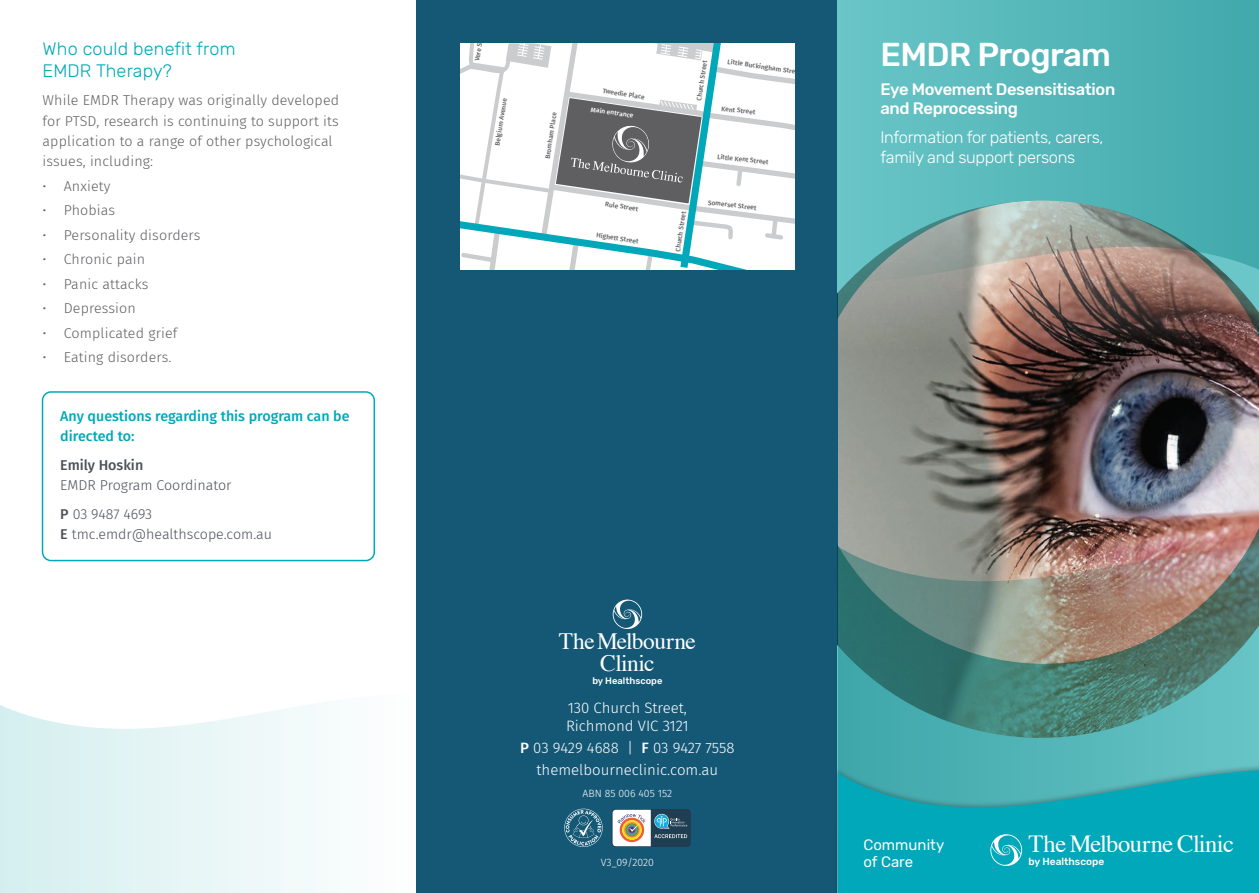
<style>
.page{position:relative;width:1259px;height:893px;background:#fff}
.page>*{position:absolute;margin:0;border:0;box-sizing:border-box;transform-origin:0 0}
.t1{font:500 33px "Rubik";letter-spacing:-.02em;color:#fff}
.t2{font:24.6px "Times";letter-spacing:-.02em;color:#fff}
.t3{font:23.4px/21.3px "Times";letter-spacing:-.02em;color:#fff;text-align:center}
.t4{font:300 18px/21.6px "Rubik";letter-spacing:.01em;color:#00a8b9}
.t5{font:300 16.5px/19.8px "Rubik";letter-spacing:-.02em;color:#fff}
.t6{font:500 16.5px/19.8px "Rubik";letter-spacing:-.02em;color:#fff}
.t7{font:300 15px/18px "Fira Sans";color:#fff}
.t8{font:15px/16.5px "Rubik";color:#fff}
.t9{font:300 14.25px/20.2px "Fira Sans";letter-spacing:.01em;color:#5f5f62}
.t10{font:300 14.25px/28.8px "Fira Sans";color:#4c5159}
.t11{font:500 14.25px/20.2px "Fira Sans";color:#00a8b9}
.t12{font:500 14.25px "Fira Sans";color:#4c5159}
.t13{font:300 10.5px "Fira Sans";color:#fff}
.t14{font:500 10.2px "Rubik";color:#fff}
.t15{font:500 9.45px "Rubik";color:#fff}
.t16{font:500 6.6px "Fira Sans";color:#5f5f62}
.t17{font:500 6.6px "Fira Sans";color:#fff}
.s1{font-weight:500}
</style>
<div class="page">
<div style="left:417px;top:0;width:421px;height:893px;background:#145876"></div>
<img style="left:838px;top:283px;width:421px;height:263px">
<svg style="left:838px;top:0;width:421px;height:283px;background:#64b3b3"></svg>
<svg style="left:838px;top:546px;width:421px;height:217px;background:#679189"></svg>
<div style="left:833px;top:763px;width:426px;height:130px;background:#231f20;opacity:.3"></div>
<svg style="left:838px;top:770px;width:421px;height:123px;background:#0ea9b7"></svg>
<svg style="left:0;top:693px;width:417px;height:200px"></svg>
<svg style="left:613px;top:600px;width:29px;height:29px"></svg>
<svg style="left:564px;top:809px;width:38px;height:38px"></svg>
<svg style="left:612px;top:809px;width:78px;height:38px;background:#879192"></svg>
<svg style="left:460px;top:43px;width:334px;height:226px;background:#d5dddf"></svg>
<svg style="left:990px;top:834px;width:32px;height:32px"></svg>
<div style="left:42px;top:391px;width:333px;height:170px;border:2px solid #00a8b9;border-radius:9px"></div>
<p class="t4" style="left:43px;top:39px;width:194px">Who could benefit from<br>EMDR Therapy?</p>
<p class="t9" style="left:43px;top:90px;width:298px">While EMDR Therapy was originally developed for PTSD, research is continuing to support its application to a range of other psychological issues, including:</p>
<p class="t9" style="left:43px;top:176px;width:69px">• Anxiety</p>
<p class="t9" style="left:43px;top:200px;width:74px">• Phobias</p>
<p class="t9" style="left:43px;top:225px;width:159px">• Personality disorders</p>
<p class="t9" style="left:43px;top:249px;width:104px">• Chronic pain</p>
<p class="t9" style="left:43px;top:274px;width:107px">• Panic attacks</p>
<p class="t9" style="left:43px;top:298px;width:95px">• Depression</p>
<p class="t9" style="left:43px;top:323px;width:136px">• Complicated grief</p>
<p class="t9" style="left:43px;top:347px;width:130px">• Eating disorders.</p>
<p class="t11" style="left:60px;top:405px;width:291px">Any questions regarding this program can be directed to:</p>
<p class="t12" style="left:60px;top:454px;width:84px">Emily Hoskin</p>
<p class="t10" style="left:60px;top:471px;width:173px">EMDR Program Coordinator<br><span class="s1">P</span> 03 9487 4693</p>
<p class="t10" style="left:60px;top:520px;width:213px"><span class="s1">E</span> tmc.emdr@healthscope.com.au</p>
<p class="t16" style="left:472px;top:60px;width:34px;rotate:-81deg">Vere Street</p>
<p class="t16" style="left:492px;top:145px;width:50px;rotate:-81deg">Belgium Avenue</p>
<p class="t16" style="left:542px;top:157px;width:48px;rotate:-81deg">Bromham Place</p>
<p class="t16" style="left:603px;top:86px;width:44px;rotate:8deg">Tweedie Place</p>
<p class="t17" style="left:592px;top:104px;width:44px;rotate:8deg">Main entrance</p>
<p class="t16" style="left:606px;top:199px;width:35px;rotate:8deg">Rule Street</p>
<p class="t16" style="left:597px;top:230px;width:44px;rotate:8deg">Highett Street</p>
<p class="t16" style="left:672px;top:250px;width:42px;rotate:-81deg">Church Street</p>
<p class="t16" style="left:728px;top:56px;width:76px;rotate:9deg">Little Buckingham Street</p>
<p class="t16" style="left:722px;top:103px;width:36px;rotate:6deg">Kent Street</p>
<p class="t16" style="left:718px;top:151px;width:53px;rotate:6deg">Little Kent Street</p>
<p class="t16" style="left:708px;top:197px;width:50px;rotate:6deg">Somerset Street</p>
<p class="t16" style="left:693px;top:99px;width:42px;rotate:-81deg">Church Street</p>
<h1 class="t1" style="left:880px;top:36px;width:232px">EMDR Program</h1>
<p class="t6" style="left:880px;top:79px;width:236px">Eye Movement Desensitisation and Reprocessing</p>
<p class="t5" style="left:880px;top:128px;width:224px">Information for patients, carers, family and support persons</p>
<h3 class="t3" style="left:559px;top:629px;width:139px">TheMelbourne<br>Clinic</h3>
<p class="t7" style="left:566px;top:699px;width:124px">130 Church Street,<br>Richmond VIC 3121</p>
<p class="t7" style="left:520px;top:737px;width:216px;line-height:22.2px;text-align:center"><span class="s1">P</span> 03 9429 4688 | <span class="s1">F</span> 03 9427 7558 themelbourneclinic.com.au</p>
<p class="t13" style="left:582px;top:785px;width:91px">ABN 85 006 405 152</p>
<p class="t15" style="left:592px;top:675px;width:72px">by Healthscope</p>
<p class="t13" style="left:601px;top:855px;width:54px">V3_09/2020</p>
<p class="t8" style="left:863px;top:837px;width:82px">Community of Care</p>
<h2 class="t2" style="left:1028px;top:820px;width:207px">The Melbourne Clinic</h2>
<p class="t14" style="left:1028px;top:856px;width:77px">by Healthscope</p>
</div>
